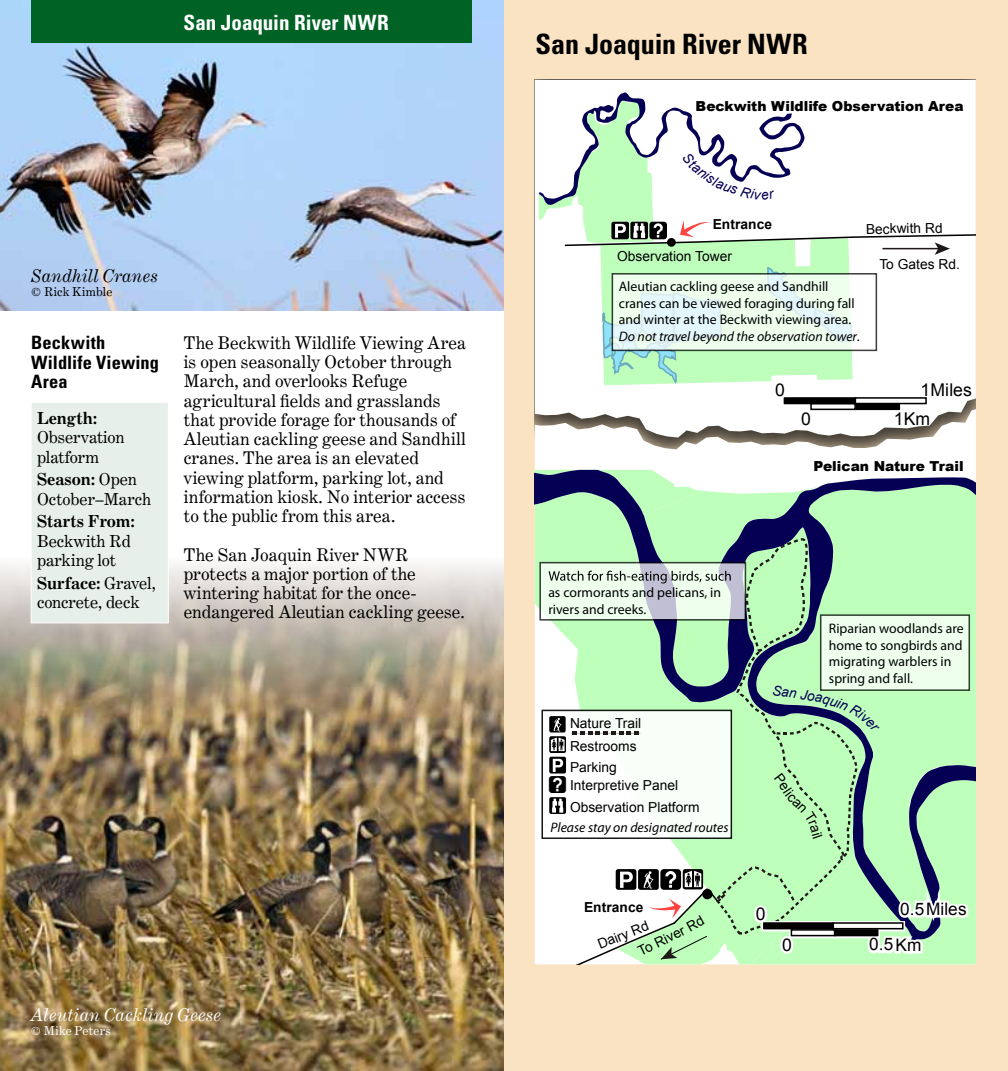
<style>
.page{position:relative;width:1008px;height:1071px;background:#fff}
.page>*{position:absolute;margin:0;border:0;box-sizing:border-box;transform-origin:0 0}
.t1{font:700 condensed 28px "Univers";color:#000}
.t2{font:700 condensed 21px "Univers";color:#fff}
.t3{font:700 condensed 18.38px/19.2px "Univers";letter-spacing:.005em;color:#000}
.t4{font:17.68px/29.2px "Arial";letter-spacing:.005em;color:#000}
.t5{font:17.5px/19.2px "Century Expanded BT";letter-spacing:.01em;color:#000}
.t6{font:italic 17.5px "Century Expanded BT";letter-spacing:.005em;color:#fff}
.t7{font:italic 17.5px "Century Expanded BT";letter-spacing:.01em;color:#000}
.t8{font:17.15px/35.5px "Arial";letter-spacing:.005em;color:#000}
.t9{font:16.62px/19.2px "Century Expanded BT";color:#000}
.t10{font:700 16.62px "Century Expanded BT";color:#000}
.t11{font:13.83px/16.6px "Myriad Pro";color:#000}
.t12{font:13.83px/23.6px "Arial";color:#000}
.t13{font:900 13.83px "Arial";color:#000}
.t14{font:italic 13.83px "Myriad Pro";color:#000}
.t15{font:700 13.83px "Arial";letter-spacing:.005em;color:#000}
.t16{font:12.25px "Century Expanded BT";letter-spacing:.025em;color:#fff}
.t17{font:12.25px "Century Expanded BT";letter-spacing:.015em;color:#000}
.s1{font-weight:700}
.s2{font-style:italic}
.s3{font-family:"ESRIUS Forestry 1";font-size:16.97px;color:#fff}
.s4{font-family:"ESRIUS Forestry 1";font-size:16.97px}
</style>
<div class="page">
<div style="left:504px;top:0;width:504px;height:1071px;background:#f9e3c2"></div>
<img style="left:0;top:565px;width:504px;height:506px">
<div style="left:535px;top:80px;width:441px;height:329px;background:#fff"></div>
<svg style="left:535px;top:409px;width:441px;height:61px;background:#e2e1de"></svg>
<div style="left:784px;top:398px;width:71px;height:6px;background:#000"></div>
<div style="left:784px;top:397px;width:72px;height:7px;border:1px solid #000"></div>
<div style="left:855px;top:398px;width:71px;height:6px;background:#fff"></div>
<div style="left:855px;top:397px;width:72px;height:7px;border:2px solid #000"></div>
<div style="left:855px;top:404px;width:44px;height:5px;background:#000"></div>
<div style="left:854px;top:403px;width:46px;height:7px;border:1px solid #000"></div>
<div style="left:811px;top:404px;width:44px;height:5px;background:#fff"></div>
<div style="left:810px;top:403px;width:46px;height:7px;border:2px solid #000"></div>
<div style="left:31px;top:402px;width:138px;height:221px;background:#e6efe9;border:1px solid #fff"></div>
<img style="left:0;top:0;width:504px;height:310px">
<div style="left:31px;top:0;width:441px;height:42px;background:#006325"></div>
<svg style="left:538px;top:92px;width:438px;height:294px;background:#e6f4e9"></svg>
<svg style="left:535px;top:470px;width:441px;height:494px;background:#bcdfc1"></svg>
<p class="t2" style="left:184px;top:10px;width:207px">San Joaquin River NWR</p>
<p class="t7" style="left:31px;top:265px;width:128px">Sandhill Cranes</p>
<p class="t17" style="left:31px;top:284px;width:83px">© Rick Kimble</p>
<p class="t3" style="left:31px;top:333px;width:129px">Beckwith<br>Wildlife Viewing<br>Area</p>
<p class="t10" style="left:37px;top:408px;width:62px">Length:</p>
<p class="t9" style="left:37px;top:428px;width:89px">Observation platform</p>
<p class="t9" style="left:37px;top:470px;width:116px"><span class="s1">Season:</span> Open<br>October–March</p>
<p class="t10" style="left:37px;top:511px;width:99px">Starts From:</p>
<p class="t9" style="left:37px;top:531px;width:95px">Beckwith Rd parking lot</p>
<p class="t9" style="left:37px;top:573px;width:120px"><span class="s1">Surface:</span> Gravel, concrete, deck</p>
<p class="t5" style="left:184px;top:333px;width:284px">The Beckwith Wildlife Viewing Area is open seasonally October through March, and overlooks Refuge agricultural fields and grasslands that provide forage for thousands of Aleutian cackling geese and Sandhill cranes. The area is an elevated viewing platform, parking lot, and information kiosk. No interior access to the public from this area.</p>
<p class="t5" style="left:184px;top:545px;width:283px">The San Joaquin River NWR protects a major portion of the wintering habitat for the once&shy;endangered Aleutian cackling geese.</p>
<p class="t6" style="left:31px;top:1004px;width:192px">Aleutian Cackling Geese</p>
<p class="t16" style="left:31px;top:1023px;width:82px">© Mike Peters</p>
<h1 class="t1" style="left:536px;top:27px;width:274px">San Joaquin River NWR</h1>
<p class="t13" style="left:696px;top:96px;width:245px">Beckwith Wildlife Observation A</p>
<p class="t13" style="left:727px;top:96px;width:238px">Beckwith Observatoin Platforream</p>
<p class="t15" style="left:713px;top:215px;width:61px">Entrance</p>
<p class="t12" style="left:617px;top:245px;width:116px">Observation Tower</p>
<p class="t12" style="left:866px;top:217px;width:78px;rotate:-1deg">Beckwith Rd</p>
<p class="t12" style="left:879px;top:253px;width:82px">To Gates Rd.</p>
<p class="t11" style="left:619px;top:278px;width:242px">Aleutian cackling geese and Sandhill cranes can be viewed foraging during fall and winter at the Beckwith viewing area.<br><span class="s2">Do not travel beyond the observation tower</span>.</p>
<p class="t4" style="left:775px;top:375px;width:11px">0</p>
<p class="t4" style="left:801px;top:404px;width:11px">0</p>
<p class="t4" style="left:894px;top:376px;width:80px;text-indent:27px">1Miles<br>1Km</p>
<p class="t13" style="left:814px;top:456px;width:152px">Pelican Nature Trail</p>
<p class="t11" style="left:548px;top:584px;width:174px">as cormorants and pelicans, in rivers and creeks.</p>
<p class="t12" style="left:570px;top:711px;width:73px">Nature Trail<br>Restrooms</p>
<p class="t12" style="left:570px;top:755px;width:48px">Parking</p>
<p class="t12" style="left:570px;top:796px;width:131px">Observation Platform</p>
<p class="t12" style="left:549px;top:774px;width:130px"><span class="s3">!</span><span class="s4">]</span> Interpretive Panel</p>
<p class="t14" style="left:551px;top:819px;width:179px">Please stay on designated routes</p>
<p class="t15" style="left:584px;top:898px;width:61px">Entrance</p>
<p class="t12" style="left:594px;top:934px;width:55px;rotate:-21deg">Dairy Rd</p>
<p class="t12" style="left:634px;top:941px;width:52px;rotate:-26deg">To River</p>
<p class="t4" style="left:756px;top:899px;width:11px">0</p>
<p class="t4" style="left:782px;top:930px;width:11px">0</p>
<p class="t11" style="left:829px;top:620px;width:136px">Riparian woodlands are home to songbirds and migrating warblers in spring and fall.</p>
<p class="t8" style="left:869px;top:891px;width:99px;text-indent:31px">0.5Miles<br>0.5Km</p>
</div>
